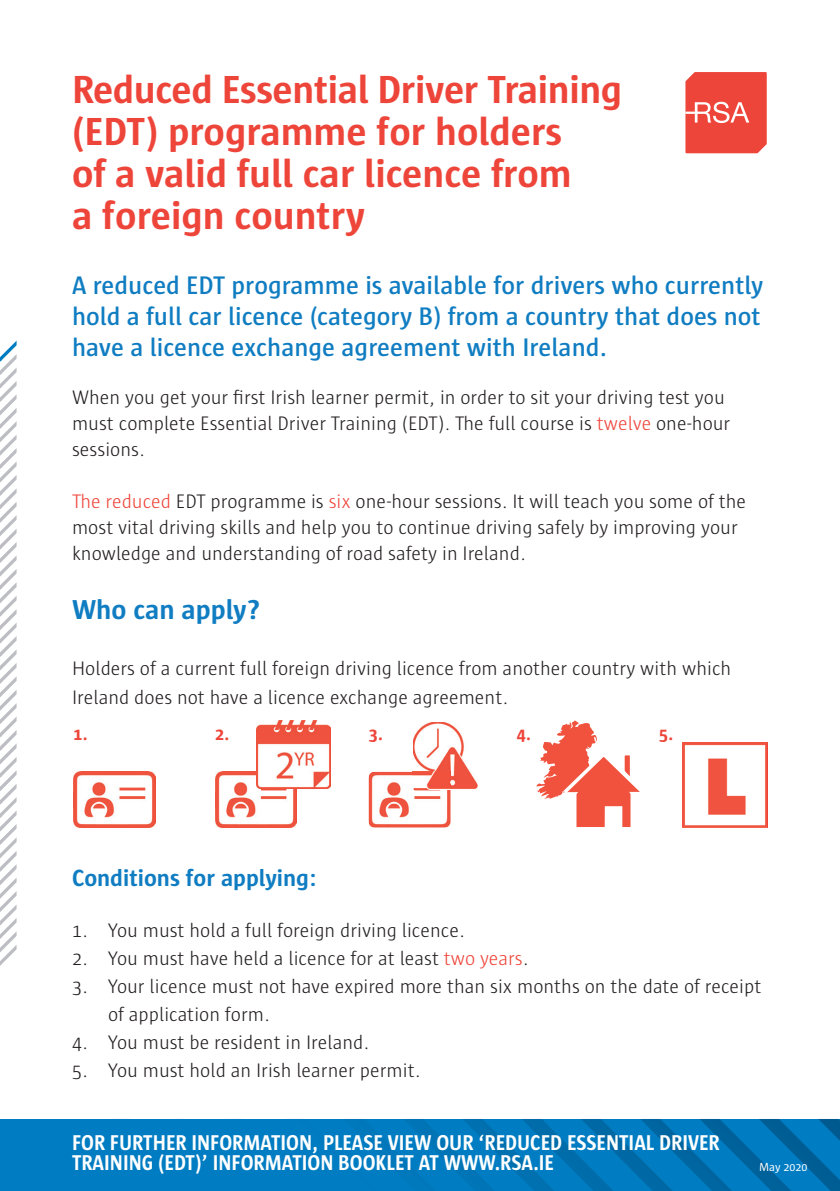
<style>
.page{position:relative;width:840px;height:1191px;background:#fff}
.page>*{position:absolute;margin:0;border:0;box-sizing:border-box;transform-origin:0 0}
.t1{font:700 40px/42px "Sun";color:#ee453a}
.t2{font:700 28px "Sun";color:#107dc2}
.t3{font:600 26px/31.2px "Sun";color:#107dc2;text-align:justify}
.t4{font:700 24px "Sun";color:#107dc2}
.t5{font:700 21.8px/20px "Sun";color:#fff;scale:.92 1}
.t6{font:300 20px/26px "Sun";color:#231f20}
.t7{font:700 18px "Sun";color:#ee453a}
.t8{font:12px "Sun";color:#fff}
.s1{color:#ee453a}
</style>
<div class="page">
<svg style="left:536px;top:720px;width:104px;height:107px"></svg>
<img style="left:682px;top:743px;width:85px;height:84px">
<img style="left:215px;top:772px;width:81px;height:55px">
<img style="left:73px;top:772px;width:82px;height:55px">
<img style="left:368px;top:772px;width:82px;height:55px">
<img style="left:256px;top:720px;width:74px;height:68px">
<img style="left:413px;top:722px;width:64px;height:68px">
<img style="left:413px;top:772px;width:37px;height:18px">
<svg style="left:0;top:341px;width:17px;height:625px"></svg>
<div style="left:0;top:1119px;width:839px;height:72px;background:#007cc2"></div>
<svg style="left:404px;top:1119px;width:435px;height:72px"></svg>
<svg style="left:685px;top:72px;width:81px;height:81px"></svg>
<h1 class="t1" style="left:72px;top:69px;width:551px">Reduced Essential Driver Training (EDT) programme for holders<br>of a valid full car licence from<br>a foreign country</h1>
<h3 class="t3" style="left:72px;top:270px;width:692px">A reduced EDT programme is available for drivers who currently hold a full car licence (category B) from a country that does not have a licence exchange agreement with Ireland.</h3>
<p class="t6" style="left:72px;top:384px;width:659px">When you get your first Irish learner permit, in order to sit your driving test you must complete Essential Driver Training (EDT). The full course is <span class="s1">twelve</span> one-hour sessions.</p>
<p class="t6" style="left:72px;top:488px;width:675px"><span class="s1">The reduced</span> EDT programme is <span class="s1">six</span> one-hour sessions. It will teach you some of the most vital driving skills and help you to continue driving safely by improving your knowledge and understanding of road safety in Ireland.</p>
<h2 class="t2" style="left:72px;top:594px;width:190px">Who can apply?</h2>
<p class="t6" style="left:72px;top:655px;width:660px;line-height:28px">Holders of a current full foreign driving licence from another country with which<br>Ireland does not have a licence exchange agreement.</p>
<p class="t7" style="left:73px;top:724px;width:16px">1.</p>
<p class="t7" style="left:215px;top:724px;width:16px">2.</p>
<p class="t7" style="left:368px;top:724px;width:16px">3.</p>
<p class="t7" style="left:516px;top:723px;width:16px">4.</p>
<p class="t7" style="left:658px;top:723px;width:16px">5.</p>
<p class="t4" style="left:72px;top:864px;width:246px">Conditions for applying:</p>
<p class="t6" style="left:72px;top:917px;width:394px">1. You must hold a full foreign driving licence.</p>
<p class="t6" style="left:72px;top:945px;width:457px">2. You must have held a licence for at least <span class="s1">two years</span>.</p>
<p class="t6" style="left:108px;top:972px;width:654px;line-height:28px;text-indent:-36px">3. Your licence must not have expired more than six months on the date of receipt of application form.</p>
<p class="t6" style="left:72px;top:1029px;width:298px">4. You must be resident in Ireland.</p>
<p class="t6" style="left:72px;top:1057px;width:350px">5. You must hold an Irish learner permit.</p>
<p class="t5" style="left:72px;top:1133px;width:705px">FOR FURTHER INFORMATION, PLEASE VIEW OUR ‘REDUCED ESSENTIAL DRIVER<br>TRAINING (EDT)’ INFORMATION BOOKLET AT WWW.RSA.IE</p>
<p class="t8" style="left:758px;top:1160px;width:50px">May 2020</p>
</div>
